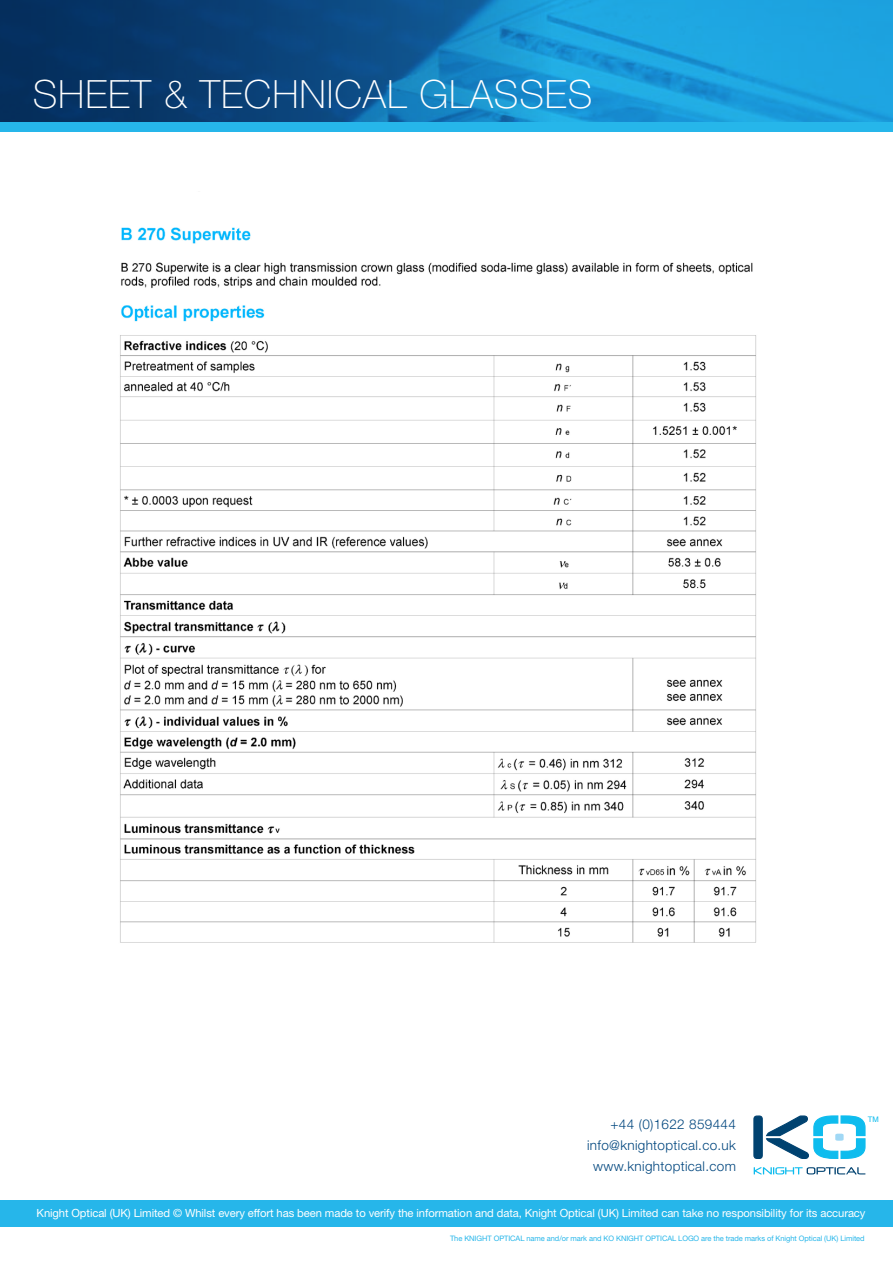
<style>
.page{position:relative;width:893px;height:1263px;background:#fff}
.page>*{position:absolute;margin:0;border:0;box-sizing:border-box;transform-origin:0 0}
.t1{font:100 39px "Helvetica Neue";letter-spacing:.025em;color:#fff}
.t2{font:300 13.5px/21px "Helvetica Neue";letter-spacing:.025em;color:#00467e;text-align:right}
.t3{font:11.25px "Helvetica Neue";letter-spacing:-.01em;color:#fff}
.t4{font:7.65px "Helvetica";color:#0ebcee}
.t5{font:7.5px "Helvetica Neue";letter-spacing:-.01em;color:#26b6ea}
</style>
<div class="page">
<svg style="left:553px;top:0;width:340px;height:123px;background:#1ca1de"></svg>
<div style="left:0;top:1201px;width:893px;height:26px;background:#26b6ea"></div>
<svg style="left:753px;top:1115px;width:113px;height:44px"></svg>
<svg style="left:754px;top:1167px;width:111px;height:7px"></svg>
<svg style="left:0;top:0;width:553px;height:123px;background:#0c5189"></svg>
<div style="left:0;top:123px;width:893px;height:9px;background:#26b6ea"></div>
<img style="left:120px;top:227px;width:636px;height:716px">
<h1 class="t1" style="left:33px;top:72px;width:561px">SHEET &amp; TECHNICAL GLASSES</h1>
<p class="t2" style="left:587px;top:1114px;width:150px">+44 (0)1622 859444 info@knightoptical.co.uk www.knightoptical.com</p>
<p class="t4" style="left:868px;top:1113px;width:13px">TM</p>
<p class="t3" style="left:37px;top:1206px;width:830px">Knight Optical (UK) Limited © Whilst every effort has been made to verify the information and data, Knight Optical (UK) Limited can take no responsibility for its accuracy</p>
<p class="t5" style="left:450px;top:1234px;width:416px">The KNIGHT OPTICAL name and/or mark and KO KNIGHT OPTICAL LOGO are the trade marks of Knight Optical (UK) Limited</p>
</div>
